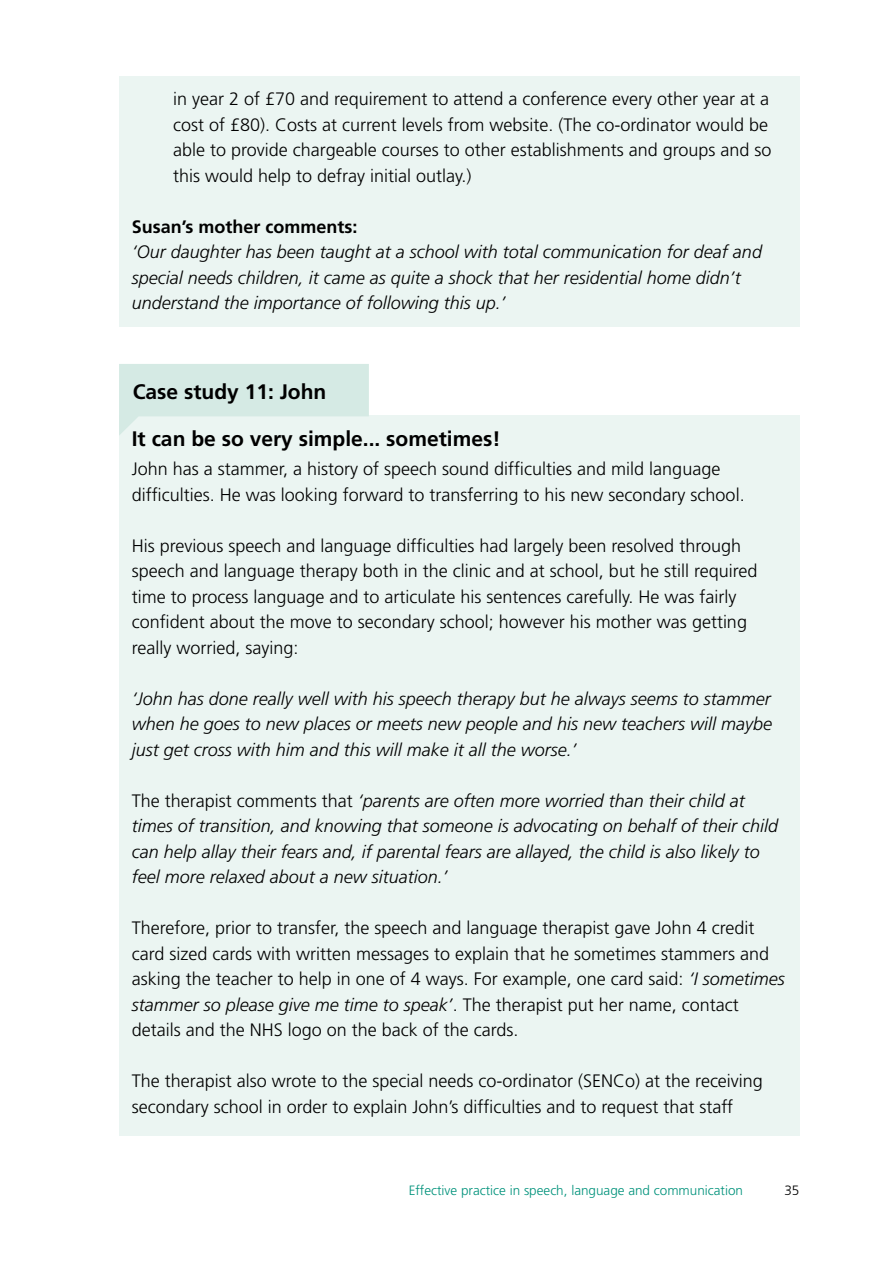
<style>
.page{position:relative;width:893px;height:1263px;background:#fff}
.page>*{position:absolute;margin:0;border:0;box-sizing:border-box;transform-origin:0 0}
.t1{font:700 21px "Frutiger";color:#000}
.t2{font:300 18px/25.5px "Frutiger";color:#000}
.t3{font:italic 300 18px/25.5px "Frutiger";color:#000}
.t4{font:700 18px "Frutiger";color:#000}
.t5{font:300 13.5px "Frutiger";color:#00927b}
.t6{font:300 13.5px "Frutiger";color:#000}
.s1{font-style:normal}
.s2{font-style:italic}
</style>
<div class="page">
<div style="left:119px;top:77px;width:680px;height:250px;background:#ebf5f2"></div>
<div style="left:119px;top:415px;width:680px;height:720px;background:#ebf5f2"></div>
<svg style="left:119px;top:364px;width:250px;height:71px"></svg>
<p class="t2" style="left:173px;top:86px;width:600px">in year 2 of £70 and requirement to attend a conference every other year at a cost of £80). Costs at current levels from website. (The co-ordinator would be able to provide chargeable courses to other establishments and groups and so this would help to defray initial outlay.)</p>
<p class="t4" style="left:132px;top:216px;width:227px">Susan’s mother comments:</p>
<p class="t3" style="left:132px;top:239px;width:632px">‘Our daughter has been taught at a school with total communication for deaf and special needs children, it came as quite a shock that her residential home didn’t understand the importance of following this up.’</p>
<p class="t1" style="left:133px;top:379px;width:195px">Case study 11: John</p>
<p class="t1" style="left:132px;top:426px;width:370px">It can be so very simple... sometimes!</p>
<p class="t2" style="left:132px;top:456px;width:614px">John has a stammer, a history of speech sound difficulties and mild language difficulties. He was looking forward to transferring to his new secondary school.</p>
<p class="t2" style="left:132px;top:532px;width:627px">His previous speech and language difficulties had largely been resolved through speech and language therapy both in the clinic and at school, but he still required time to process language and to articulate his sentences carefully. He was fairly confident about the move to secondary school; however his mother was getting really worried, saying:</p>
<p class="t3" style="left:132px;top:685px;width:642px;text-align:justify">‘John has done really well with his speech therapy but he always seems to stammer when he goes to new places or meets new people and his new teachers will maybe just get cross with him and this will make it all the worse.’</p>
<p class="t3" style="left:132px;top:788px;width:648px"><span class="s1">The therapist comments that</span> ‘parents are often more worried than their child at times of transition, and knowing that someone is advocating on behalf of their child can help allay their fears and, if parental fears are allayed, the child is also likely to feel more relaxed about a new situation.’</p>
<p class="t2" style="left:132px;top:915px;width:654px">Therefore, prior to transfer, the speech and language therapist gave John 4 credit card sized cards with written messages to explain that he sometimes stammers and asking the teacher to help in one of 4 ways. For example, one card said: <span class="s2">‘I sometimes stammer so please give me time to speak’</span>. The therapist put her name, contact details and the NHS logo on the back of the cards.</p>
<p class="t2" style="left:132px;top:1068px;width:633px">The therapist also wrote to the special needs co-ordinator (SENCo) at the receiving secondary school in order to explain John’s difficulties and to request that staff</p>
<p class="t5" style="left:409px;top:1182px;width:336px">Effective practice in speech, language and communication</p>
<p class="t6" style="left:784px;top:1182px;width:17px">35</p>
</div>
